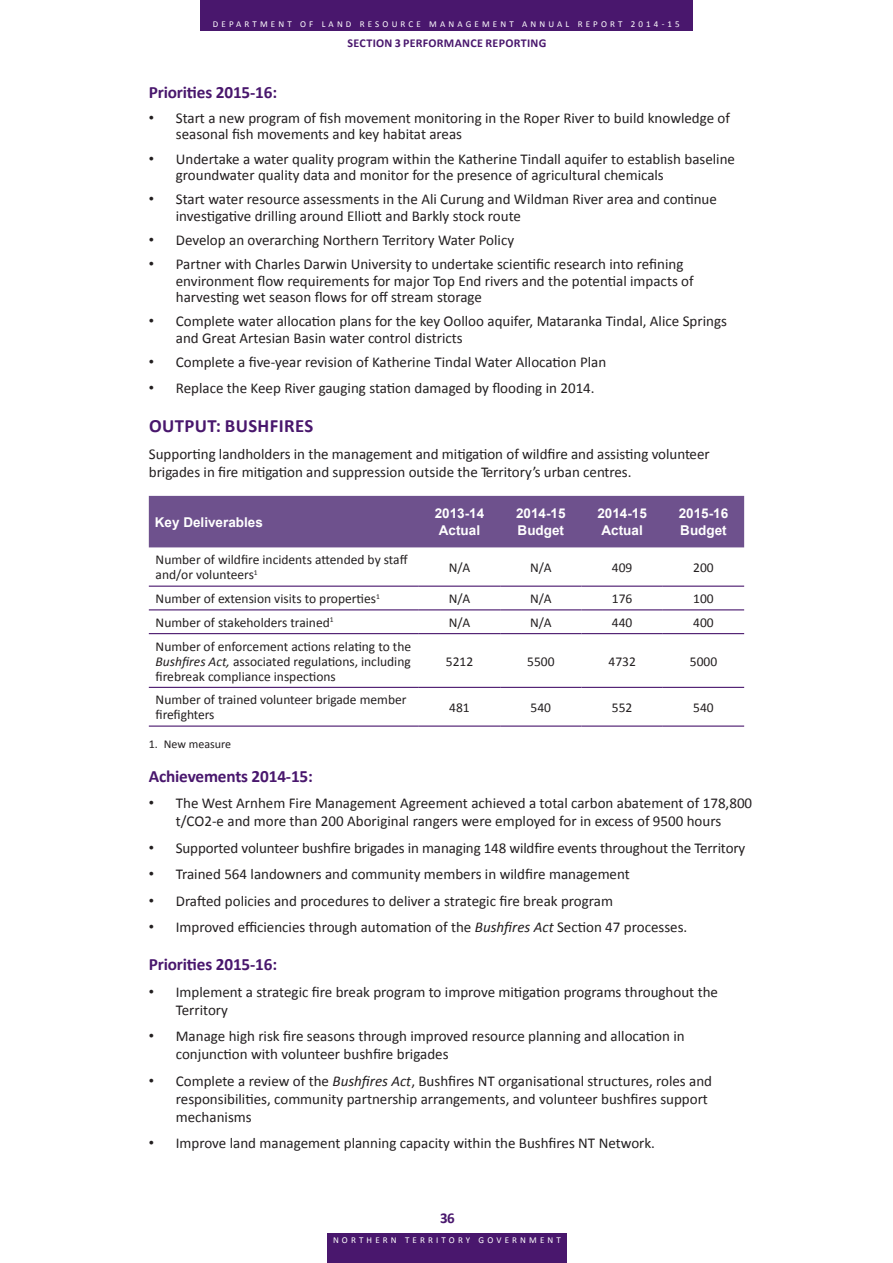
<style>
.page{position:relative;width:893px;height:1263px;background:#fff}
.page>*{position:absolute;margin:0;border:0;box-sizing:border-box;transform-origin:0 0}
.t1{font:700 18.75px "Calibri";letter-spacing:.02em;color:#49176d}
.t2{font:700 17.25px "Calibri";letter-spacing:-.01em;color:#49176d}
.t3{font:15px/16.5px "Calibri";color:#231f20}
.t4{font:700 15px "Calibri";color:#49176d}
.t5{font:13.5px/15px "Calibri";color:#231f20}
.t6{font:700 13.5px/16.2px "Arial";color:#fff;text-align:center}
.t7{font:700 12px "Calibri";letter-spacing:.025em;color:#49176d}
.t8{font:12px "Calibri";color:#231f20}
.t9{font:9px "Calibri";letter-spacing:.35em;color:#fff}
.s1{font-family:"Arial"}
.s2{font-style:italic}
</style>
<div class="page">
<div style="left:201px;top:0;width:492px;height:31px;background:#49176d"></div>
<div style="left:327px;top:1233px;width:240px;height:30px;background:#49176d"></div>
<div style="left:149px;top:496px;width:595px;height:51px;background:#6e518d"></div>
<hr style="left:149px;top:586px;width:270px;height:1px;background:#49176d">
<hr style="left:419px;top:586px;width:81px;height:1px;background:#49176d">
<hr style="left:500px;top:586px;width:81px;height:1px;background:#49176d">
<hr style="left:581px;top:586px;width:82px;height:1px;background:#49176d">
<hr style="left:663px;top:586px;width:81px;height:1px;background:#49176d">
<hr style="left:149px;top:609px;width:270px;height:1px;background:#49176d">
<hr style="left:419px;top:609px;width:81px;height:1px;background:#49176d">
<hr style="left:500px;top:609px;width:81px;height:1px;background:#49176d">
<hr style="left:581px;top:609px;width:82px;height:1px;background:#49176d">
<hr style="left:663px;top:609px;width:81px;height:1px;background:#49176d">
<hr style="left:149px;top:633px;width:270px;height:1px;background:#49176d">
<hr style="left:419px;top:633px;width:81px;height:1px;background:#49176d">
<hr style="left:500px;top:633px;width:81px;height:1px;background:#49176d">
<hr style="left:581px;top:633px;width:82px;height:1px;background:#49176d">
<hr style="left:663px;top:633px;width:81px;height:1px;background:#49176d">
<hr style="left:149px;top:687px;width:270px;height:1px;background:#49176d">
<hr style="left:419px;top:687px;width:81px;height:1px;background:#49176d">
<hr style="left:500px;top:687px;width:81px;height:1px;background:#49176d">
<hr style="left:581px;top:687px;width:82px;height:1px;background:#49176d">
<hr style="left:663px;top:687px;width:81px;height:1px;background:#49176d">
<hr style="left:149px;top:725px;width:270px;height:2px;background:#49176d">
<hr style="left:419px;top:725px;width:81px;height:2px;background:#49176d">
<hr style="left:500px;top:725px;width:81px;height:2px;background:#49176d">
<hr style="left:581px;top:725px;width:82px;height:2px;background:#49176d">
<hr style="left:663px;top:725px;width:81px;height:2px;background:#49176d">
<p class="t9" style="left:213px;top:18px;width:468px">DEPARTMENT OF LAND RESOURCE MANAGEMENT ANNUAL REPORT 2014-15</p>
<p class="t7" style="left:348px;top:36px;width:200px">SECTION 3 PERFORMANCE REPORTING</p>
<p class="t2" style="left:149px;top:81px;width:130px">Priorities 2015-16:</p>
<p class="t3" style="left:176px;top:110px;width:556px;text-indent:-27px"><span class="s1">•</span> Start a new program of fish movement monitoring in the Roper River to build knowledge of seasonal fish movements and key habitat areas</p>
<p class="t3" style="left:176px;top:150px;width:561px;text-indent:-27px"><span class="s1">•</span> Undertake a water quality program within the Katherine Tindall aquifer to establish baseline groundwater quality data and monitor for the presence of agricultural chemicals</p>
<p class="t3" style="left:176px;top:191px;width:543px;text-indent:-27px"><span class="s1">•</span> Start water resource assessments in the Ali Curung and Wildman River area and continue investigative drilling around Elliott and Barkly stock route</p>
<p class="t3" style="left:149px;top:232px;width:367px"><span class="s1">•</span> Develop an overarching Northern Territory Water Policy</p>
<p class="t3" style="left:176px;top:256px;width:519px;text-indent:-27px"><span class="s1">•</span> Partner with Charles Darwin University to undertake scientific research into refining environment flow requirements for major Top End rivers and the potential impacts of harvesting wet season flows for off stream storage</p>
<p class="t3" style="left:176px;top:313px;width:553px;text-indent:-27px"><span class="s1">•</span> Complete water allocation plans for the key Oolloo aquifer, Mataranka Tindal, Alice Springs and Great Artesian Basin water control districts</p>
<p class="t3" style="left:149px;top:354px;width:459px"><span class="s1">•</span> Complete a five-year revision of Katherine Tindal Water Allocation Plan</p>
<p class="t3" style="left:149px;top:379px;width:447px"><span class="s1">•</span> Replace the Keep River gauging station damaged by flooding in 2014.</p>
<p class="t1" style="left:149px;top:414px;width:166px">OUTPUT: BUSHFIRES</p>
<p class="t3" style="left:149px;top:445px;width:562px;line-height:18px">Supporting landholders in the management and mitigation of wildfire and assisting volunteer brigades in fire mitigation and suppression outside the Territory’s urban centres.</p>
<p class="t6" style="left:155px;top:514px;width:110px">Key Deliverables</p>
<p class="t6" style="left:435px;top:506px;width:51px">2013-14<br>Actual</p>
<p class="t6" style="left:516px;top:506px;width:51px;text-align:left">2014-15<br>Budget</p>
<p class="t6" style="left:597px;top:506px;width:51px">2014-15<br>Actual</p>
<p class="t6" style="left:679px;top:506px;width:51px;text-align:left">2015-16<br>Budget</p>
<p class="t5" style="left:156px;top:552px;width:254px">Number of wildfire incidents attended by staff and/or volunteers<sup>1</sup></p>
<p class="t5" style="left:449px;top:560px;width:23px">N/A</p>
<p class="t5" style="left:530px;top:560px;width:23px">N/A</p>
<p class="t5" style="left:612px;top:560px;width:22px">409</p>
<p class="t5" style="left:693px;top:560px;width:22px">200</p>
<p class="t5" style="left:156px;top:591px;width:226px">Number of extension visits to properties<sup>1</sup></p>
<p class="t5" style="left:449px;top:591px;width:23px">N/A</p>
<p class="t5" style="left:530px;top:591px;width:23px">N/A</p>
<p class="t5" style="left:612px;top:591px;width:22px">176</p>
<p class="t5" style="left:693px;top:591px;width:22px">100</p>
<p class="t5" style="left:156px;top:615px;width:179px">Number of stakeholders trained<sup>1</sup></p>
<p class="t5" style="left:449px;top:615px;width:23px">N/A</p>
<p class="t5" style="left:530px;top:615px;width:23px">N/A</p>
<p class="t5" style="left:612px;top:615px;width:22px">440</p>
<p class="t5" style="left:693px;top:615px;width:22px">400</p>
<p class="t5" style="left:156px;top:639px;width:257px;text-align:justify">Number of enforcement actions relating to the <span class="s2">Bushfires Act,</span> associated regulations, including firebreak compliance inspections</p>
<p class="t5" style="left:446px;top:654px;width:29px">5212</p>
<p class="t5" style="left:527px;top:654px;width:29px">5500</p>
<p class="t5" style="left:608px;top:654px;width:29px">4732</p>
<p class="t5" style="left:690px;top:654px;width:29px">5000</p>
<p class="t5" style="left:156px;top:692px;width:252px">Number of trained volunteer brigade member firefighters</p>
<p class="t5" style="left:449px;top:700px;width:22px">481</p>
<p class="t5" style="left:531px;top:700px;width:22px">540</p>
<p class="t5" style="left:612px;top:700px;width:22px">552</p>
<p class="t5" style="left:693px;top:700px;width:22px">540</p>
<p class="t8" style="left:149px;top:737px;width:84px">1. New measure</p>
<p class="t2" style="left:149px;top:765px;width:166px">Achievements 2014-15:</p>
<p class="t3" style="left:149px;top:794px;width:605px;line-height:18px;text-align:center"><span class="s1">•</span> The West Arnhem Fire Management Agreement achieved a total carbon abatement of 178,800 t/CO2-e and more than 200 Aboriginal rangers were employed for in excess of 9500 hours</p>
<p class="t3" style="left:149px;top:840px;width:598px"><span class="s1">•</span> Supported volunteer bushfire brigades in managing 148 wildfire events throughout the Territory</p>
<p class="t3" style="left:149px;top:866px;width:482px"><span class="s1">•</span> Trained 564 landowners and community members in wildfire management</p>
<p class="t3" style="left:149px;top:893px;width:466px"><span class="s1">•</span> Drafted policies and procedures to deliver a strategic fire break program</p>
<p class="t3" style="left:149px;top:919px;width:540px"><span class="s1">•</span> Improved efficiencies through automation of the <span class="s2">Bushfires Act</span> Section 47 processes.</p>
<p class="t2" style="left:149px;top:953px;width:130px">Priorities 2015-16:</p>
<p class="t3" style="left:176px;top:982px;width:544px;line-height:18px;text-indent:-27px"><span class="s1">•</span> Implement a strategic fire break program to improve mitigation programs throughout the<br>Territory</p>
<p class="t3" style="left:176px;top:1027px;width:510px;line-height:18px;text-indent:-27px"><span class="s1">•</span> Manage high risk fire seasons through improved resource planning and allocation in conjunction with volunteer bushfire brigades</p>
<p class="t3" style="left:176px;top:1072px;width:538px;line-height:18px;text-indent:-27px"><span class="s1">•</span> Complete a review of the <span class="s2">Bushfires Act</span>, Bushfires NT organisational structures, roles and responsibilities, community partnership arrangements, and volunteer bushfires support mechanisms</p>
<p class="t3" style="left:149px;top:1135px;width:508px"><span class="s1">•</span> Improve land management planning capacity within the Bushfires NT Network.</p>
<p class="t4" style="left:440px;top:1208px;width:16px">36</p>
<p class="t9" style="left:333px;top:1234px;width:229px">NORTHERN TERRITORY GOVERNMENT</p>
</div>
